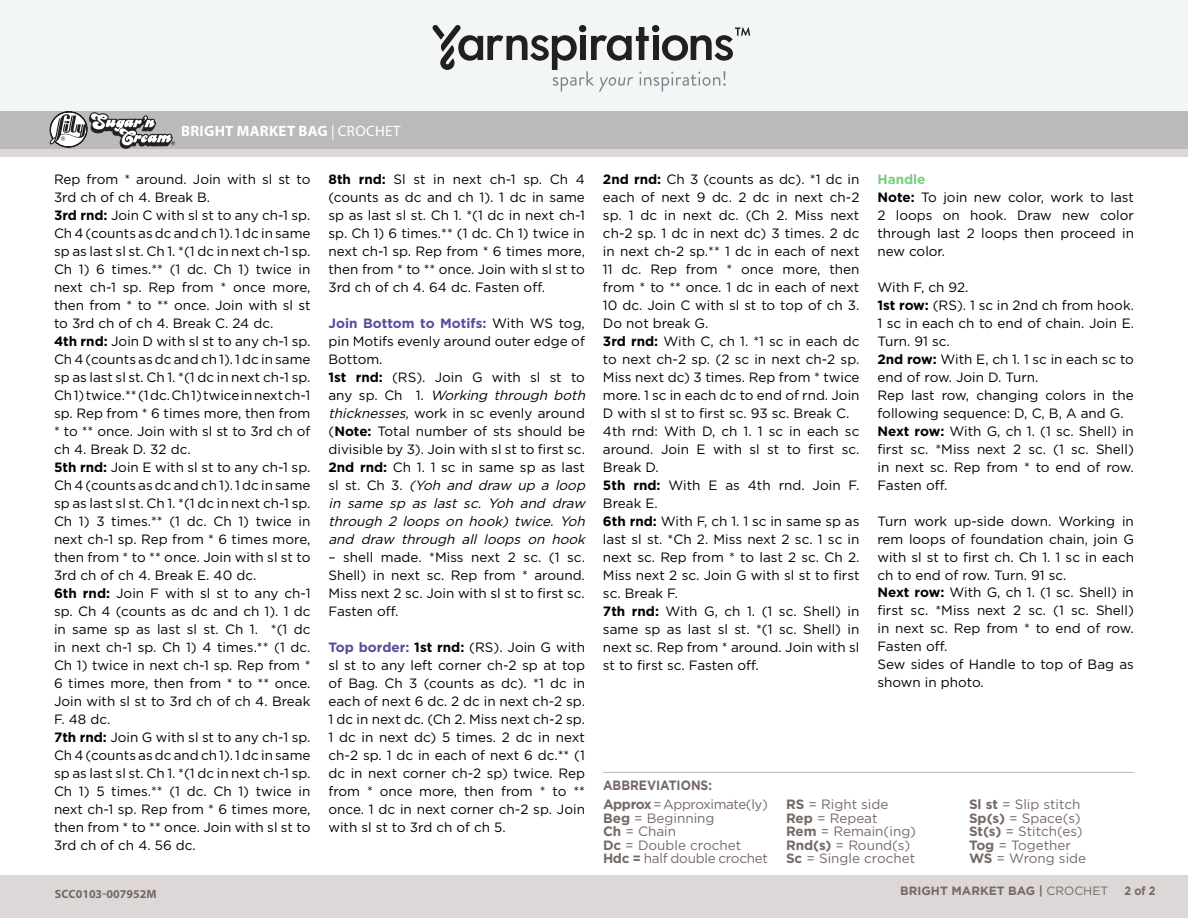
<style>
.page{position:relative;width:1188px;height:918px;background:#fff}
.page>*{position:absolute;margin:0;border:0;box-sizing:border-box;transform-origin:0 0}
.Pattern_Title{font:700 15px "Myriad Pro";letter-spacing:.02em;color:#fff}
.t1{font:13.5px/18px "Gotham";color:#000}
.t2{font:13.5px/13.5px "Gotham";color:#756966}
.t3{font:13.5px/13.5px "Gotham";letter-spacing:-.02em;color:#756966}
.t4{font:700 13.5px "Gotham";color:#fff}
.t5{font:700 13.5px "Gotham";color:#756966;scale:.9 1}
.t6{font:700 12px "Myriad Pro";letter-spacing:.02em;color:#746865}
.t7{font:700 12px "Gotham";color:#756966}
.t8{font:700 12px "Myriad Pro";color:#746865}
.t9{font:700 12px "Gotham";color:#756966;scale:.9 1}
.s1{font-weight:400}
.s2{font-weight:700}
.s3{font-weight:700;color:#544d9d}
.s4{font-style:italic}
.s5{font-weight:700;color:#7bcc80}
</style>
<div class="page">
<div style="left:0;top:149px;width:1188px;height:9px;background:#ddd7d6"></div>
<div style="left:0;top:111px;width:1188px;height:38px;background:#bababa"></div>
<svg style="left:49px;top:111px;width:126px;height:38px"></svg>
<div style="left:0;top:0;width:1188px;height:111px;background:#f3f6f7"></div>
<svg style="left:433px;top:25px;width:318px;height:67px"></svg>
<div style="left:0;top:153px;width:1188px;height:765px;background:#ddd8d7"></div>
<div style="left:0;top:157px;width:1188px;height:717px;background:#fff"></div>
<hr style="left:603px;top:772px;width:531px;height:1px;background:#bbbaba">
<p class="t4" style="left:187px;top:122px;width:235px">Bright Market Bag | <span class="s1">CROCHET</span></p>
<p class="Pattern_Title" style="left:181px;top:121px;width:221px">BRIGHT MARKET BAG <span class="s1">| CROCHET</span></p>
<p class="t1" style="left:54px;top:170px;width:258px">Rep from * around. Join with sl st to 3rd ch of ch 4. Break B.<br><span class="s2">3rd rnd:</span> Join C with sl st to any ch-1 sp.<br>Ch 4 (counts as dc and ch 1). 1 dc in same sp as last sl st. Ch 1. *(1 dc in next ch-1 sp.<br>Ch 1) 6 times.** (1 dc. Ch 1) twice in next ch-1 sp. Rep from * once more, then from * to ** once. Join with sl st to 3rd ch of ch 4. Break C. 24 dc.<br><span class="s2">4th rnd:</span> Join D with sl st to any ch-1 sp.<br>Ch 4 (counts as dc and ch 1). 1 dc in same sp as last sl st. Ch 1. *(1 dc in next ch-1 sp.<br>Ch 1) twice.** (1 dc. Ch 1) twice in next ch-1 sp. Rep from * 6 times more, then from * to ** once. Join with sl st to 3rd ch of ch 4. Break D. 32 dc.<br><span class="s2">5th rnd:</span> Join E with sl st to any ch-1 sp.<br>Ch 4 (counts as dc and ch 1). 1 dc in same sp as last sl st. Ch 1. *(1 dc in next ch-1 sp.<br>Ch 1) 3 times.** (1 dc. Ch 1) twice in next ch-1 sp. Rep from * 6 times more, then from * to ** once. Join with sl st to 3rd ch of ch 4. Break E. 40 dc.<br><span class="s2">6th rnd:</span> Join F with sl st to any ch-1 sp. Ch 4 (counts as dc and ch 1). 1 dc in same sp as last sl st. Ch 1. *(1 dc in next ch-1 sp. Ch 1) 4 times.** (1 dc.<br>Ch 1) twice in next ch-1 sp. Rep from * 6 times more, then from * to ** once.<br>Join with sl st to 3rd ch of ch 4. Break F. 48 dc.<br><span class="s2">7th rnd:</span> Join G with sl st to any ch-1 sp.<br>Ch 4 (counts as dc and ch 1). 1 dc in same sp as last sl st. Ch 1. *(1 dc in next ch-1 sp.<br>Ch 1) 5 times.** (1 dc. Ch 1) twice in next ch-1 sp. Rep from * 6 times more, then from * to ** once. Join with sl st to 3rd ch of ch 4. 56 dc.</p>
<p class="t1" style="left:328px;top:170px;width:258px;text-align:justify"><span class="s2">8th rnd:</span> Sl st in next ch-1 sp. Ch 4 (counts as dc and ch 1). 1 dc in same sp as last sl st. Ch 1. *(1 dc in next ch-1 sp. Ch 1) 6 times.** (1 dc. Ch 1) twice in next ch-1 sp. Rep from * 6 times more, then from * to ** once. Join with sl st to 3rd ch of ch 4. 64 dc. Fasten off.</p>
<p class="t1" style="left:328px;top:314px;width:261px"><span class="s3">Join Bottom to Motifs:</span> With WS tog, pin Motifs evenly around outer edge of<br>Bottom.<br><span class="s2">1st rnd:</span> (RS). Join G with sl st to a n y s p . C h 1 . <span class="s4">Working through both thicknesses,</span> work in sc evenly around (<span class="s2">Note:</span> Total number of sts should be divisible by 3). Join with sl st to first sc.<br><span class="s2">2nd rnd:</span> Ch 1. 1 sc in same sp as last s l s t . C h 3 . <span class="s4">(Yoh and draw up a loop in same sp as last sc. Yoh and draw through 2 loops on hook) twice. Yoh and draw through all loops on hook</span></p>
<p class="t1" style="left:328px;top:548px;width:258px;text-align:justify">– shell made. *Miss next 2 sc. (1 sc.<br>Shell) in next sc. Rep from * around.<br>Miss next 2 sc. Join with sl st to first sc.<br>Fasten off.</p>
<p class="t1" style="left:328px;top:638px;width:258px;text-align:justify"><span class="s3">top border:</span> <span class="s2">1st rnd:</span> (RS). Join G with sl st to any left corner ch-2 sp at top of Bag. Ch 3 (counts as dc). *1 dc in each of next 6 dc. 2 dc in next ch-2 sp.<br>1 dc in next dc. (Ch 2. Miss next ch-2 sp.<br>1 dc in next dc) 5 times. 2 dc in next ch-2 sp. 1 dc in each of next 6 dc.** (1 dc in next corner ch-2 sp) twice. Rep from * once more, then from * to ** once. 1 dc in next corner ch-2 sp. Join with sl st to 3rd ch of ch 5.</p>
<p class="t8" style="left:55px;top:886px;width:103px">SCC0103-007952M</p>
<p class="t1" style="left:603px;top:170px;width:258px"><span class="s2">2nd rnd:</span> Ch 3 (counts as dc). *1 dc in each of next 9 dc. 2 dc in next ch-2 sp. 1 dc in next dc. (Ch 2. Miss next ch-2 sp. 1 dc in next dc) 3 times. 2 dc in next ch-2 sp.** 1 dc in each of next<br>11 dc. Rep from * once more, then from * to ** once. 1 dc in each of next<br>10 dc. Join C with sl st to top of ch 3.<br>Do not break G.<br><span class="s2">3rd rnd:</span> With C, ch 1. *1 sc in each dc to next ch-2 sp. (2 sc in next ch-2 sp.<br>Miss next dc) 3 times. Rep from * twice more. 1 sc in each dc to end of rnd. Join<br>D with sl st to first sc. 93 sc. Break C.<br>4th rnd: With D, ch 1. 1 sc in each sc around. Join E with sl st to first sc.<br>Break D.<br><span class="s2">5th rnd:</span> With E as 4th rnd. Join F.<br>Break E.<br><span class="s2">6th rnd:</span> With F, ch 1. 1 sc in same sp as last sl st. *Ch 2. Miss next 2 sc. 1 sc in next sc. Rep from * to last 2 sc. Ch 2.<br>Miss next 2 sc. Join G with sl st to first sc. Break F.<br><span class="s2">7th rnd:</span> With G, ch 1. (1 sc. Shell) in same sp as last sl st. *(1 sc. Shell) in next sc. Rep from * around. Join with sl st to first sc. Fasten off.</p>
<p class="t1" style="left:877px;top:170px;width:258px"><span class="s5">handle<br></span><span class="s2">Note:</span> To join new color, work to last<br>2 loops on hook. Draw new color through last 2 loops then proceed in new color.</p>
<p class="t1" style="left:877px;top:278px;width:258px">With F, ch 92.<br><span class="s2">1st row:</span> (RS). 1 sc in 2nd ch from hook.<br>1 sc in each ch to end of chain. Join E.<br>Turn. 91 sc.<br><span class="s2">2nd row:</span> With E, ch 1. 1 sc in each sc to end of row. Join D. Turn.<br>Rep last row, changing colors in the following sequence: D, C, B, A and G.<br><span class="s2">Next row:</span> With G, ch 1. (1 sc. Shell) in first sc. *Miss next 2 sc. (1 sc. Shell) in next sc. Rep from * to end of row.<br>Fasten off.</p>
<p class="t1" style="left:877px;top:512px;width:258px">Turn work up-side down. Working in rem loops of foundation chain, join G with sl st to first ch. Ch 1. 1 sc in each ch to end of row. Turn. 91 sc.<br><span class="s2">Next row:</span> With G, ch 1. (1 sc. Shell) in first sc. *Miss next 2 sc. (1 sc. Shell) in next sc. Rep from * to end of row.<br>Fasten off.<br>Sew sides of Handle to top of Bag as shown in photo.</p>
<p class="t5" style="left:603px;top:778px;width:123px">aBBreViatiONS:</p>
<p class="t3" style="left:603px;top:797px;width:167px"><span class="s2">approx</span> = Approximate(ly)<br><span class="s2">Beg</span> = Beginning<br><span class="s2">Ch</span> = Chain<br><span class="s2">Dc</span> = Double crochet <span class="s2">hdc =</span> half double crochet</p>
<p class="t2" style="left:786px;top:797px;width:132px"><span class="s2">rS</span> = Right side <span class="s2">rep</span> = Repeat<br><span class="s2">rem</span> = Remain(ing) <span class="s2">rnd(s)</span> = Round(s)<br><span class="s2">Sc</span> = Single crochet</p>
<p class="t2" style="left:969px;top:797px;width:119px"><span class="s2">Sl st</span> = Slip stitch<br><span class="s2">Sp(s)</span> = Space(s)<br><span class="s2">St(s)</span> = Stitch(es) <span class="s2">tog</span> = Together<br><span class="s2">WS</span> = Wrong side</p>
<p class="t7" style="left:900px;top:884px;width:209px">Bright Market Bag | <span class="s1">CROCHET</span></p>
<p class="t9" style="left:1124px;top:884px;width:36px">2 of 2</p>
<p class="t6" style="left:846px;top:887px;width:289px">GRANNY STRAWBERRY DISHCLOTH | <span class="s1">CROCHET 1 of 1</span></p>
</div>
